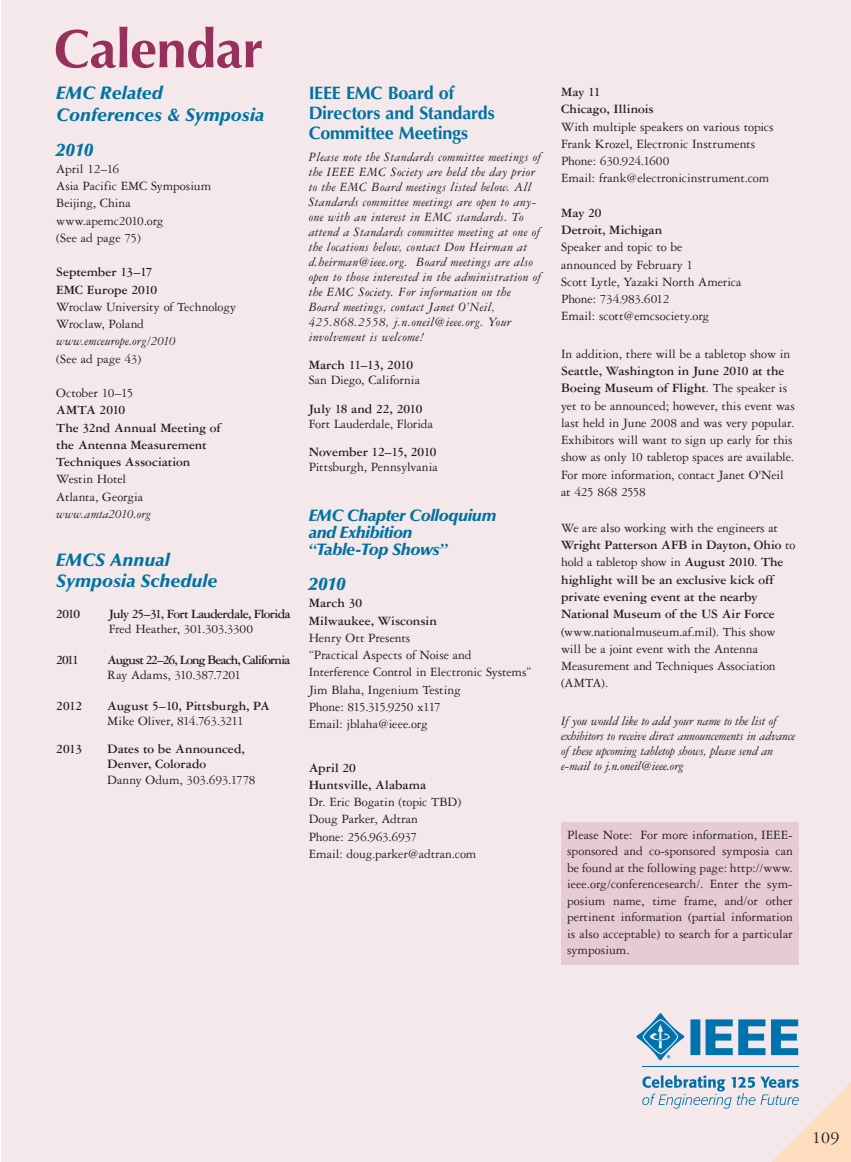
<style>
.page{position:relative;width:851px;height:1162px;background:#fff}
.page>*{position:absolute;margin:0;border:0;box-sizing:border-box;transform-origin:0 0}
.t1{font:700 54px "Optima";letter-spacing:-.01em;color:#97305a}
.t2{font:italic 900 18px/21.5px "Optima";color:#0073a0}
.t3{font:700 18px/20px "Optima";letter-spacing:-.015em;color:#0073a0}
.t4{font:18px "Garamond Three";color:#231f20}
.t5{font:italic 900 16.5px/17px "Optima";letter-spacing:-.025em;color:#0073a0}
.t6{font:13.5px/17.2px "Garamond Three";letter-spacing:-.005em;color:#231f20}
.t7{font:700 13.5px/17.2px "Garamond Three";letter-spacing:-.005em;color:#231f20}
.t8{font:italic 13.5px/15px "Garamond Three";letter-spacing:.02em;color:#231f20}
.t9{font:italic 13.5px/15px "Garamond Three";letter-spacing:-.015em;color:#231f20}
.t10{font:700 13.5px "Garamond Three";letter-spacing:-.05em;color:#231f20}
.t11{font:700 13.5px "Garamond Three";letter-spacing:-.07em;color:#231f20}
.t12{font:italic 13.5px "Garamond Three";color:#231f20}
.s1{font-family:"Times";font-weight:700}
.s2{font-weight:700}
.s3{font-weight:400}
</style>
<div class="page">
<div style="left:1px;top:0;width:849px;height:1162px;background:#f4e8eb"></div>
<div style="left:561px;top:823px;width:237px;height:142px;background:#e6cbd3"></div>
<hr style="left:641px;top:1066px;width:156px;height:1px;background:#0071a7">
<svg style="left:636px;top:1013px;width:161px;height:47px"></svg>
<svg style="left:642px;top:1066px;width:208px;height:96px"></svg>
<h1 class="t1" style="left:54px;top:27px;width:211px">Calendar</h1>
<h2 class="t2" style="left:56px;top:84px;width:209px">EMC Related<br>Conferences &amp; Symposia</h2>
<h2 class="t2" style="left:56px;top:141px;width:38px">2010</h2>
<p class="t6" style="left:56px;top:161px;width:156px">April 12–16<br>Asia Pacific EMC Symposium<br>Beijing, China www.apemc2010.org<br>(See ad page 75)</p>
<p class="t7" style="left:56px;top:265px;width:102px">September 13–17<br>EMC Europe 2010</p>
<p class="t6" style="left:56px;top:299px;width:181px">Wroclaw University of Technology<br>Wroclaw, Poland</p>
<p class="t8" style="left:56px;top:335px;width:121px">www.emceurope.org/2010</p>
<p class="t6" style="left:56px;top:351px;width:86px">(See ad page 43)</p>
<p class="t6" style="left:56px;top:385px;width:79px">October 10–15</p>
<p class="t7" style="left:56px;top:403px;width:166px">AMTA 2010<br>The 32nd Annual Meeting of the Antenna Measurement<br>Techniques Association</p>
<p class="t6" style="left:56px;top:472px;width:88px">Westin Hotel<br>Atlanta, Georgia</p>
<p class="t12" style="left:56px;top:509px;width:96px">www.amta2010.org</p>
<h2 class="t2" style="left:56px;top:551px;width:163px">EMCS Annual<br>Symposia Schedule</h2>
<p class="t7" style="left:56px;top:606px;width:25px">2010</p>
<p class="t10" style="left:109px;top:609px;width:183px">July 25–31, Fort Lauderdale, Florida</p>
<p class="t6" style="left:109px;top:622px;width:146px">Fred Heather, 301.303.3300</p>
<p class="t7" style="left:56px;top:652px;width:24px">2011</p>
<p class="t11" style="left:107px;top:655px;width:184px">August 22–26, Long Beach, California</p>
<p class="t6" style="left:107px;top:668px;width:135px">Ray Adams, 310.387.7201</p>
<p class="t7" style="left:56px;top:698px;width:28px">2012</p>
<p class="t7" style="left:107px;top:698px;width:164px">August 5–10, Pittsburgh, PA</p>
<p class="t6" style="left:107px;top:713px;width:138px">Mike Oliver, 814.763.3211</p>
<p class="t7" style="left:56px;top:741px;width:27px">2013</p>
<p class="t7" style="left:107px;top:742px;width:139px;line-height:15.5px">Dates to be Announced,<br>Denver, Colorado</p>
<p class="t6" style="left:107px;top:772px;width:150px">Danny Odum, 303.693.1778</p>
<h2 class="t3" style="left:308px;top:85px;width:187px">IEEE EMC Board of<br>Directors and Standards<br>Committee Meetings</h2>
<p class="t8" style="left:308px;top:150px;width:234px">Please note the Standards committee meetings of the IEEE EMC Society are held the day prior to the EMC Board meetings listed below. All Standards committee meetings are open to any&shy;one with an interest in EMC standards. To attend a Standards committee meeting at one of the locations below, contact Don Heirman at d.heirman@ieee.org. Board meetings are also open to those interested in the administration of the EMC Society. For information on the Board meetings, contact Janet O’Neil, 425.868.2558, j.n.oneil@ieee.org. Your involvement is welcome!</p>
<p class="t7" style="left:308px;top:358px;width:106px">March 11–13, 2010</p>
<p class="t6" style="left:308px;top:372px;width:113px">San Diego, California</p>
<p class="t7" style="left:308px;top:401px;width:115px">July 18 and 22, 2010</p>
<p class="t6" style="left:308px;top:416px;width:126px">Fort Lauderdale, Florida</p>
<p class="t7" style="left:308px;top:444px;width:129px">November 12–15, 2010</p>
<p class="t6" style="left:308px;top:459px;width:130px">Pittsburgh, Pennsylvania</p>
<p class="t5" style="left:308px;top:509px;width:189px">EMC Chapter Colloquium and Exhibition <span class="s1">“</span>Table-Top Shows<span class="s1">”</span></p>
<h2 class="t2" style="left:308px;top:575px;width:38px">2010</h2>
<p class="t7" style="left:308px;top:596px;width:130px">March 30<br>Milwaukee, Wisconsin</p>
<p class="t6" style="left:308px;top:630px;width:224px">Henry Ott Presents<br>“Practical Aspects of Noise and<br>Interference Control in Electronic Systems”<br>Jim Blaha, Ingenium Testing<br>Phone: 815.315.9250 x117<br>Email: jblaha@ieee.org</p>
<p class="t7" style="left:308px;top:760px;width:119px">April 20<br>Huntsville, Alabama</p>
<p class="t6" style="left:308px;top:794px;width:169px">Dr. Eric Bogatin (topic TBD)<br>Doug Parker, Adtran<br>Phone: 256.963.6937<br>Email: doug.parker@adtran.com</p>
<p class="t7" style="left:561px;top:84px;width:94px">May 11<br>Chicago, Illinois</p>
<p class="t6" style="left:561px;top:119px;width:214px">With multiple speakers on various topics Frank Krozel, Electronic Instruments Phone: 630.924.1600<br>Email: frank@electronicinstrument.com</p>
<p class="t7" style="left:561px;top:205px;width:103px">May 20<br>Detroit, Michigan</p>
<p class="t6" style="left:561px;top:240px;width:182px">Speaker and topic to be announced by February 1<br>Scott Lytle, Yazaki North America<br>Phone: 734.983.6012<br>Email: scott@emcsociety.org</p>
<p class="t6" style="left:561px;top:346px;width:230px">In addition, there will be a tabletop show in</p>
<p class="t6" style="left:561px;top:363px;width:235px"><span class="s2">Seattle, Washington in June 2010 at the Boeing Museum of Flight</span>. The speaker is yet to be announced; however, this event was last held in June 2008 and was very popular.<br>Exhibitors will want to sign up early for this show as only 10 tabletop spaces are available.<br>For more information, contact Janet O'Neil at 425 868 2558</p>
<p class="t7" style="left:561px;top:520px;width:236px"><span class="s3">We are also working with the engineers at </span>Wright Patterson AFB in Dayton, Ohio <span class="s3">to hold a tabletop show in</span> August 2010<span class="s3">.</span> The highlight will be an exclusive kick off private evening event at the nearby National Museum of the US Air Force</p>
<p class="t6" style="left:561px;top:624px;width:216px">(www.nationalmuseum.af.mil). This show will be a joint event with the Antenna<br>Measurement and Techniques Association (AMTA).</p>
<p class="t9" style="left:561px;top:714px;width:236px">If you would like to add your name to the list of exhibitors to receive direct announcements in advance of these upcoming tabletop shows, please send an e-mail to j.n.oneil@ieee.org</p>
<p class="t6" style="left:567px;top:827px;width:227px;line-height:16.5px;text-align:justify">Please Note: For more information, IEEE&shy;sponsored and co-sponsored symposia can be found at the following page: http://www. ieee.org/conferencesearch/. Enter the sym&shy;posium name, time frame, and/or other pertinent information (partial information is also acceptable) to search for a particular symposium.</p>
<h2 class="t4" style="left:811px;top:1131px;width:29px">109</h2>
</div>
